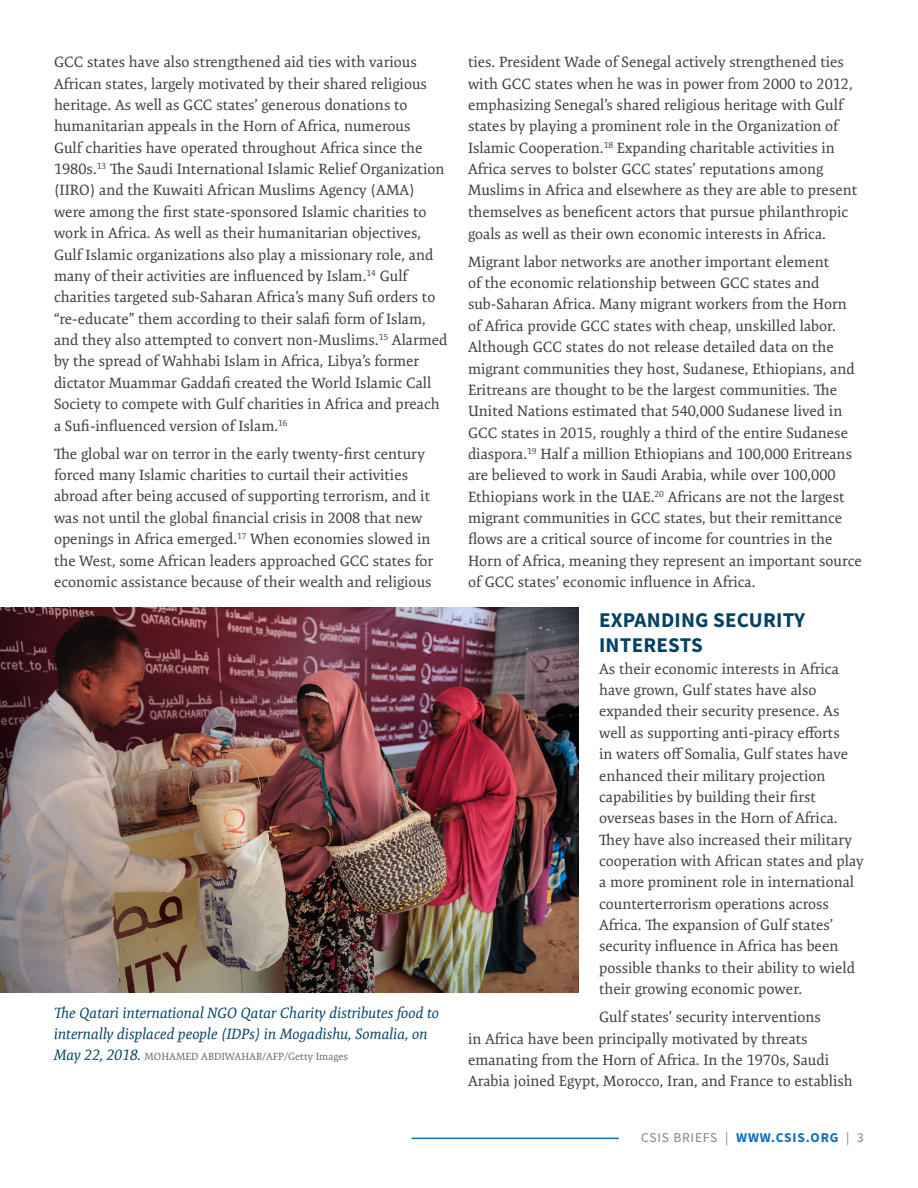
<style>
.page{position:relative;width:918px;height:1188px;background:#fff}
.page>*{position:absolute;margin:0;border:0;box-sizing:border-box;transform-origin:0 0}
.t1{font:700 21px/25.8px "Source Sans Pro";letter-spacing:.01em;color:#044164}
.t2{font:15px/21.3px "Expo Serif Pro";color:#3e3e3f}
.t3{font:italic 15px/21px "Expo Serif Pro";color:#044164}
.t4{font:13.5px "Source Sans Pro";letter-spacing:.06em;color:#848484}
.t5{font:10.5px "Expo Serif Pro";color:#6c6d70}
.s1{font-style:italic;font-size:15px;color:#044164}
.s2{font-weight:700;color:#106db7}
</style>
<div class="page">
<hr style="left:411px;top:1138px;width:208px;height:1px;background:#106db7">
<img style="left:0;top:608px;width:579px;height:385px">
<p class="t2" style="left:54px;top:51px;width:395px">GCC states have also strengthened aid ties with various African states, largely motivated by their shared religious heritage. As well as GCC states’ generous donations to humanitarian appeals in the Horn of Africa, numerous<br>Gulf charities have operated throughout Africa since the 1980s.<sup>13</sup> The Saudi International Islamic Relief Organization (IIRO) and the Kuwaiti African Muslims Agency (AMA) were among the first state-sponsored Islamic charities to work in Africa. As well as their humanitarian objectives, Gulf Islamic organizations also play a missionary role, and many of their activities are influenced by Islam.<sup>14</sup> Gulf charities targeted sub-Saharan Africa’s many Sufi orders to “re-educate” them according to their salafi form of Islam, and they also attempted to convert non-Muslims.<sup>15</sup> Alarmed by the spread of Wahhabi Islam in Africa, Libya’s former dictator Muammar Gaddafi created the World Islamic Call Society to compete with Gulf charities in Africa and preach a Sufi-influenced version of Islam.<sup>16</sup></p>
<p class="t2" style="left:54px;top:443px;width:381px">The global war on terror in the early twenty-first century forced many Islamic charities to curtail their activities abroad after being accused of supporting terrorism, and it was not until the global financial crisis in 2008 that new openings in Africa emerged.<sup>17</sup> When economies slowed in the West, some African leaders approached GCC states for economic assistance because of their wealth and religious</p>
<p class="t3" style="left:54px;top:1002px;width:387px">The Qatari international NGO Qatar Charity distributes food to internally displaced people (IDPs) in Mogadishu, Somalia, on</p>
<p class="t5" style="left:54px;top:1050px;width:296px"><span class="s1">May 22, 2018.</span> MOHAMED ABDIWAHAB/AFP/Getty Images</p>
<p class="t2" style="left:468px;top:51px;width:391px">ties. President Wade of Senegal actively strengthened ties with GCC states when he was in power from 2000 to 2012, emphasizing Senegal’s shared religious heritage with Gulf states by playing a prominent role in the Organization of Islamic Cooperation.<sup>18</sup> Expanding charitable activities in Africa serves to bolster GCC states’ reputations among Muslims in Africa and elsewhere as they are able to present themselves as beneficent actors that pursue philanthropic goals as well as their own economic interests in Africa.</p>
<p class="t2" style="left:468px;top:251px;width:396px">Migrant labor networks are another important element<br>of the economic relationship between GCC states and sub-Saharan Africa. Many migrant workers from the Horn of Africa provide GCC states with cheap, unskilled labor.<br>Although GCC states do not release detailed data on the migrant communities they host, Sudanese, Ethiopians, and Eritreans are thought to be the largest communities. The United Nations estimated that 540,000 Sudanese lived in GCC states in 2015, roughly a third of the entire Sudanese diaspora.<sup>19</sup> Half a million Ethiopians and 100,000 Eritreans are believed to work in Saudi Arabia, while over 100,000<br>Ethiopians work in the UAE.<sup>20</sup> Africans are not the largest migrant communities in GCC states, but their remittance flows are a critical source of income for countries in the Horn of Africa, meaning they represent an important source of GCC states’ economic influence in Africa.</p>
<h1 class="t1" style="left:599px;top:606px;width:208px">EXPANDING SECURITY<br>INTERESTS</h1>
<p class="t2" style="left:599px;top:658px;width:266px">As their economic interests in Africa have grown, Gulf states have also expanded their security presence. As well as supporting anti-piracy efforts<br>in waters off Somalia, Gulf states have enhanced their military projection capabilities by building their first overseas bases in the Horn of Africa.<br>They have also increased their military cooperation with African states and play a more prominent role in international counterterrorism operations across Africa. The expansion of Gulf states’ security influence in Africa has been possible thanks to their ability to wield their growing economic power.</p>
<p class="t2" style="left:468px;top:1006px;width:386px;text-indent:131px">Gulf states’ security interventions<br>in Africa have been principally motivated by threats emanating from the Horn of Africa. In the 1970s, Saudi Arabia joined Egypt, Morocco, Iran, and France to establish</p>
<p class="t4" style="left:641px;top:1129px;width:224px">CSIS BRIEFS | <span class="s2">WWW.CSIS.ORG</span> | 3</p>
</div>
